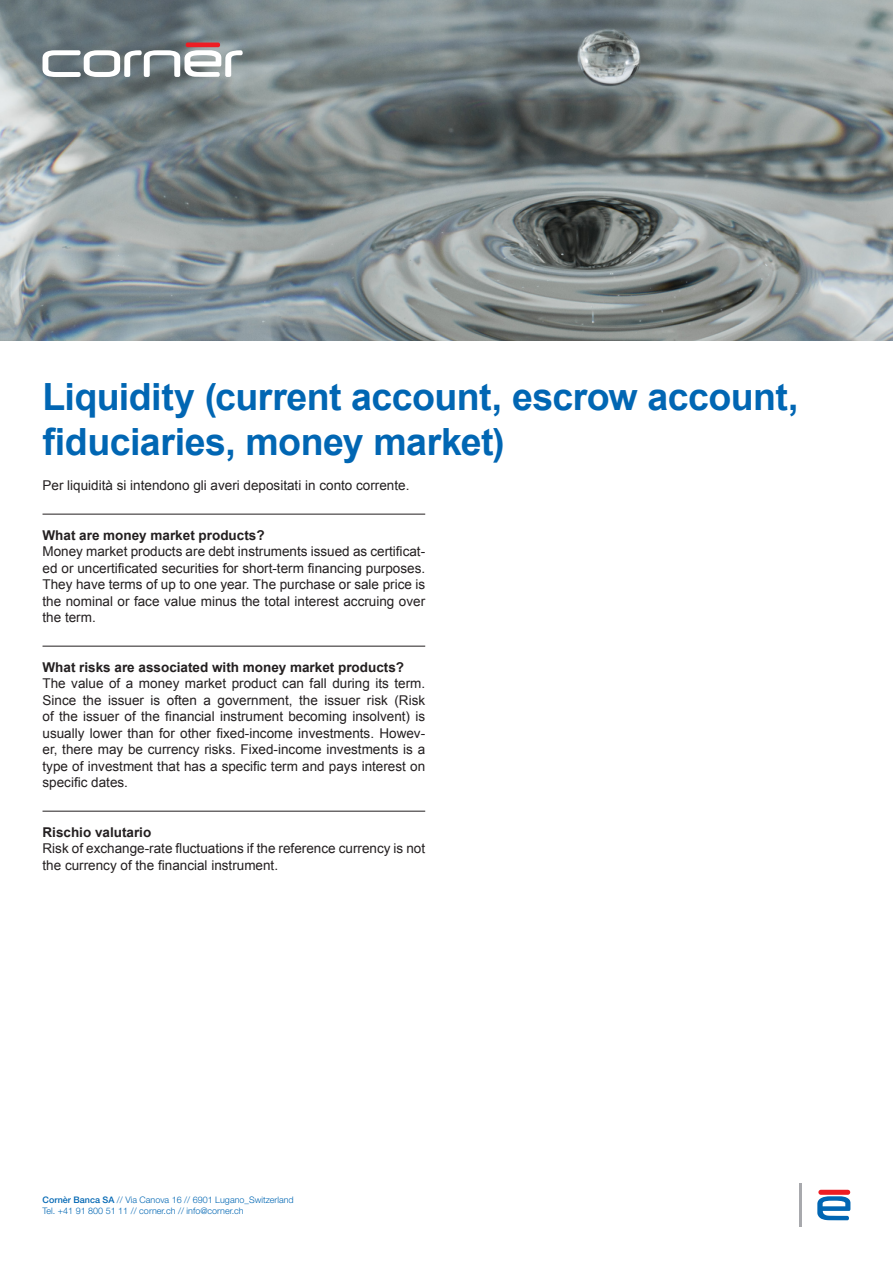
<style>
.page{position:relative;width:893px;height:1263px;background:#fff}
.page>*{position:absolute;margin:0;border:0;box-sizing:border-box;transform-origin:0 0}
.t1{font:700 37.5px/45px "Arial";letter-spacing:-.015em;color:#0166b3}
.t2{font:13.5px/16.5px "Arial";color:#231f20;text-align:justify}
.t3{font:700 13.5px "Arial";color:#231f20}
.t4{font:300 9px/10.8px "Helvetica Neue LT Std";color:#0166b3}
.s1{font-weight:500}
</style>
<div class="page">
<img style="left:0;top:0;width:893px;height:340px">
<hr style="left:43px;top:514px;width:382px;height:1px;background:#231f20">
<hr style="left:43px;top:646px;width:382px;height:1px;background:#231f20">
<hr style="left:43px;top:811px;width:382px;height:1px;background:#231f20">
<svg style="left:817px;top:1196px;width:33px;height:24px"></svg>
<div style="left:818px;top:1190px;width:32px;height:5px;background:#ee1d23;border-radius:3px"></div>
<svg style="left:43px;top:50px;width:200px;height:27px"></svg>
<hr style="left:186px;top:43px;width:34px;height:4px;background:#ee1d23;border-radius:2px">
<hr style="left:800px;top:1183px;width:2px;height:43px;background:#a8a9ad">
<h1 class="t1" style="left:43px;top:376px;width:758px">Liquidity (current account, escrow account, fiduciaries, money market)</h1>
<p class="t2" style="left:43px;top:477px;width:368px">Per liquidità si intendono gli averi depositati in conto corrente.</p>
<p class="t3" style="left:43px;top:526px;width:224px">What are money market products?</p>
<p class="t2" style="left:43px;top:543px;width:384px">Money market products are debt instruments issued as certificat&shy;ed or uncertificated securities for short-term financing purposes.<br>They have terms of up to one year. The purchase or sale price is the nominal or face value minus the total interest accruing over the term.</p>
<p class="t3" style="left:43px;top:658px;width:363px">What risks are associated with money market products?</p>
<p class="t2" style="left:43px;top:675px;width:384px">The value of a money market product can fall during its term.<br>Since the issuer is often a government, the issuer risk (Risk of the issuer of the financial instrument becoming insolvent) is usually lower than for other fixed-income investments. Howev&shy;er, there may be currency risks. Fixed-income investments is a type of investment that has a specific term and pays interest on specific dates.</p>
<p class="t3" style="left:43px;top:823px;width:110px">Rischio valutario</p>
<p class="t2" style="left:43px;top:840px;width:384px">Risk of exchange-rate fluctuations if the reference currency is not the currency of the financial instrument.</p>
<p class="t4" style="left:43px;top:1194px;width:253px"><span class="s1">Cornèr Banca SA</span> // Via Canova 16 // 6901 Lugano_Switzerland<br>Tel. +41 91 800 51 11 // corner.ch // info@corner.ch</p>
</div>
